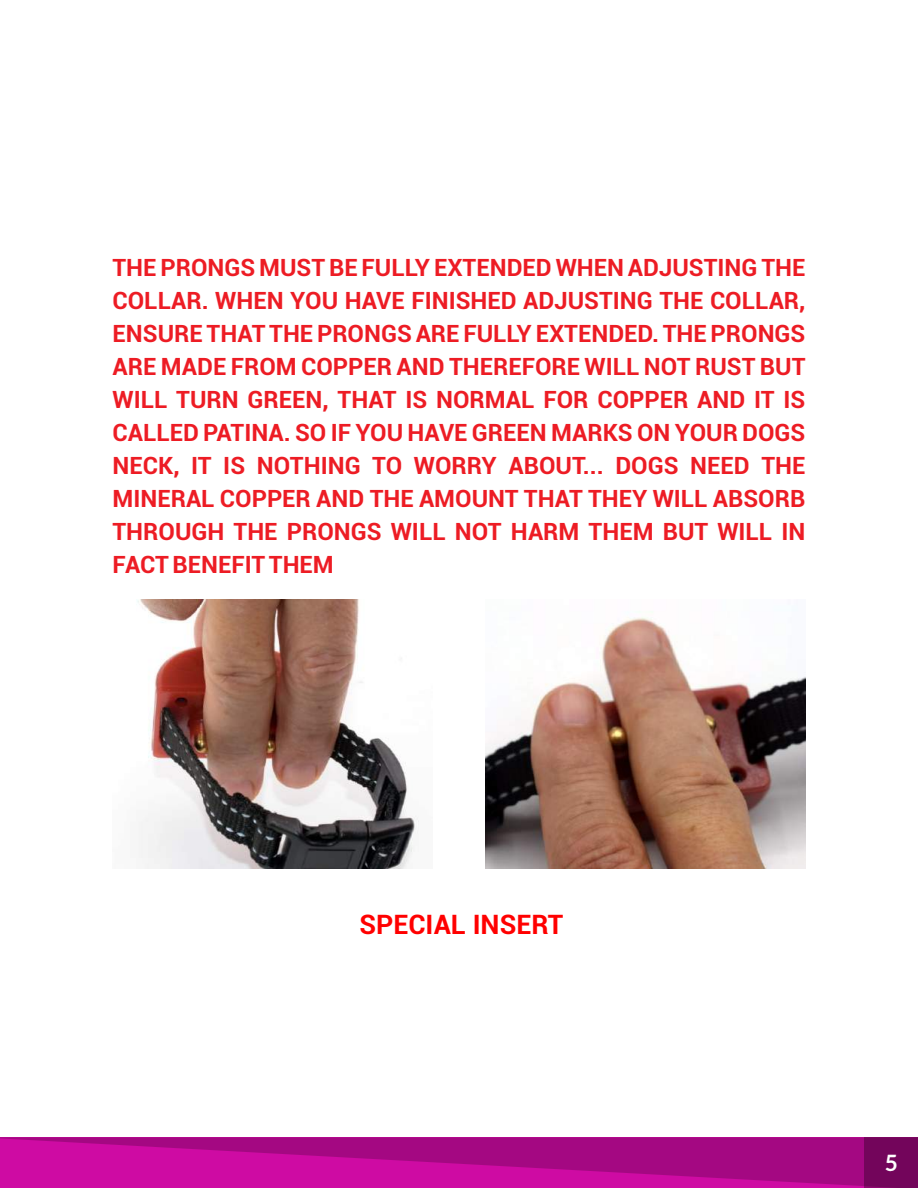
<style>
.page{position:relative;width:918px;height:1188px;background:#fff}
.page>*{position:absolute;margin:0;border:0;box-sizing:border-box;transform-origin:0 0}
.t1{font:700 27px "Roboto";color:#f00}
.t2{font:700 24px/33px "Roboto";color:#ed1c24;text-align:justify}
.t3{font:700 22.5px "Lato";color:#fff}
</style>
<div class="page">
<svg style="left:0;top:1137px;width:864px;height:51px;background:#b90992"></svg>
<div style="left:864px;top:1137px;width:54px;height:51px;background:#73055b"></div>
<img style="left:137px;top:600px;width:282px;height:268px">
<img style="left:485px;top:617px;width:320px;height:251px">
<p class="t2" style="left:113px;top:254px;width:694px">THE PRONGS MUST BE FULLY EXTENDED WHEN ADJUSTING THE COLLAR. WHEN YOU HAVE FINISHED ADJUSTING THE COLLAR, ENSURE THAT THE PRONGS ARE FULLY EXTENDED. THE PRONGS ARE MADE FROM COPPER AND THEREFORE WILL NOT RUST BUT WILL TURN GREEN, THAT IS NORMAL FOR COPPER AND IT IS CALLED PATINA. SO IF YOU HAVE GREEN MARKS ON YOUR DOGS NECK, IT IS NOTHING TO WORRY ABOUT... DOGS NEED THE MINERAL COPPER AND THE AMOUNT THAT THEY WILL ABSORB THROUGH THE PRONGS WILL NOT HARM THEM BUT WILL IN FACT BENEFIT THEM</p>
<p class="t1" style="left:360px;top:914px;width:205px">SPECIAL INSERT</p>
<p class="t3" style="left:885px;top:1153px;width:15px">5</p>
</div>
